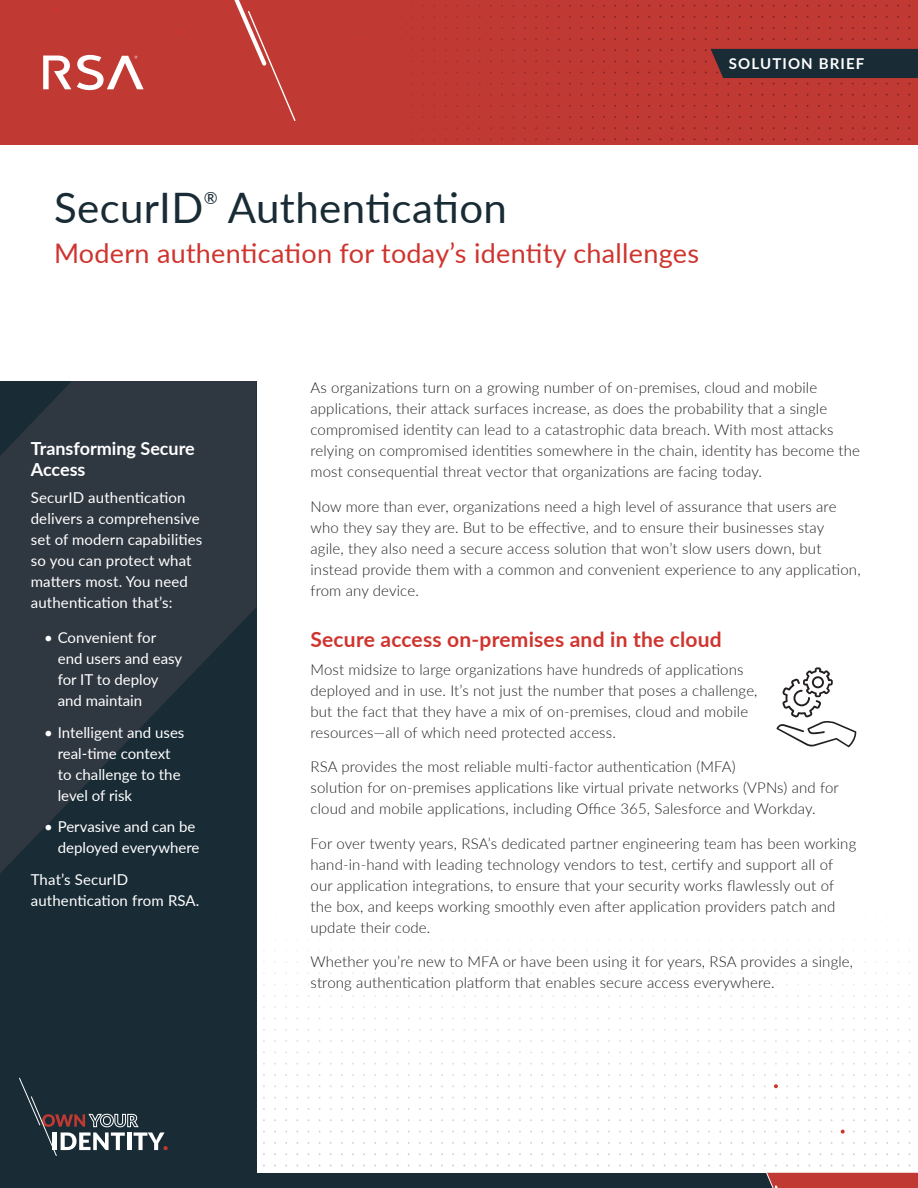
<style>
.page{position:relative;width:918px;height:1188px;background:#fff}
.page>*{position:absolute;margin:0;border:0;box-sizing:border-box;transform-origin:0 0}
.Doc_Title{font:42px "Lato";letter-spacing:.01em;color:#192b35}
.Doc_Subtitle{font:27px "Lato";letter-spacing:.01em;color:#cf342e}
.Body_Red_Subhead{font:700 21px "Lato";letter-spacing:.01em;color:#cf342e}
.Side_Bar_Title{font:700 18px/21px "Lato";color:#fff}
.Doc_Title-2{font:16.8px "Lato";color:#192b35}
.Body_Paragraph{font:300 15px/21px "Lato";letter-spacing:.01em;color:#231f20}
.Side_Bar_Copy{font:15px/21px "Lato";color:#fff}
.t1{font:700 15px "Lato";letter-spacing:.075em;color:#fff}
</style>
<div class="page">
<div style="left:0;top:1173px;width:918px;height:15px;background:#192b35"></div>
<div style="left:766px;top:1173px;width:152px;height:15px;background:#c03933"></div>
<div style="left:0;top:0;width:918px;height:145px;background:#c03933"></div>
<svg style="left:445px;top:138px;width:183px;height:2px"></svg>
<svg style="left:445px;top:127px;width:183px;height:2px"></svg>
<svg style="left:445px;top:116px;width:183px;height:2px"></svg>
<svg style="left:445px;top:105px;width:183px;height:2px"></svg>
<svg style="left:445px;top:94px;width:183px;height:2px"></svg>
<svg style="left:445px;top:83px;width:183px;height:2px"></svg>
<svg style="left:445px;top:72px;width:183px;height:1px"></svg>
<svg style="left:445px;top:60px;width:183px;height:2px"></svg>
<svg style="left:445px;top:49px;width:183px;height:2px"></svg>
<svg style="left:445px;top:38px;width:183px;height:2px"></svg>
<svg style="left:445px;top:27px;width:183px;height:2px"></svg>
<svg style="left:445px;top:16px;width:183px;height:2px"></svg>
<svg style="left:445px;top:5px;width:183px;height:2px"></svg>
<svg style="left:43px;top:55px;width:101px;height:35px"></svg>
<svg style="left:564px;top:950px;width:1px;height:216px"></svg>
<svg style="left:552px;top:950px;width:2px;height:216px"></svg>
<svg style="left:541px;top:950px;width:2px;height:216px"></svg>
<svg style="left:530px;top:950px;width:2px;height:216px"></svg>
<svg style="left:519px;top:950px;width:2px;height:216px"></svg>
<svg style="left:508px;top:950px;width:2px;height:216px"></svg>
<svg style="left:497px;top:950px;width:2px;height:216px"></svg>
<svg style="left:486px;top:950px;width:1px;height:216px"></svg>
<svg style="left:475px;top:950px;width:1px;height:216px"></svg>
<svg style="left:463px;top:950px;width:2px;height:216px"></svg>
<svg style="left:452px;top:950px;width:2px;height:216px"></svg>
<svg style="left:441px;top:950px;width:2px;height:216px"></svg>
<svg style="left:430px;top:950px;width:2px;height:216px"></svg>
<svg style="left:419px;top:950px;width:2px;height:216px"></svg>
<svg style="left:408px;top:950px;width:2px;height:216px"></svg>
<svg style="left:397px;top:950px;width:1px;height:216px"></svg>
<svg style="left:385px;top:950px;width:2px;height:216px"></svg>
<svg style="left:374px;top:950px;width:2px;height:216px"></svg>
<svg style="left:363px;top:950px;width:2px;height:216px"></svg>
<svg style="left:352px;top:950px;width:2px;height:216px"></svg>
<svg style="left:341px;top:950px;width:2px;height:216px"></svg>
<svg style="left:330px;top:950px;width:2px;height:216px"></svg>
<svg style="left:319px;top:950px;width:2px;height:216px"></svg>
<svg style="left:308px;top:950px;width:1px;height:216px"></svg>
<svg style="left:296px;top:950px;width:2px;height:216px"></svg>
<svg style="left:285px;top:950px;width:2px;height:216px"></svg>
<svg style="left:274px;top:950px;width:2px;height:216px"></svg>
<svg style="left:263px;top:950px;width:2px;height:216px"></svg>
<svg style="left:909px;top:950px;width:1px;height:216px"></svg>
<svg style="left:897px;top:950px;width:2px;height:216px"></svg>
<svg style="left:886px;top:950px;width:2px;height:216px"></svg>
<svg style="left:875px;top:950px;width:2px;height:216px"></svg>
<svg style="left:864px;top:950px;width:2px;height:216px"></svg>
<svg style="left:853px;top:950px;width:2px;height:216px"></svg>
<svg style="left:831px;top:950px;width:1px;height:216px"></svg>
<svg style="left:820px;top:950px;width:1px;height:216px"></svg>
<svg style="left:808px;top:950px;width:2px;height:216px"></svg>
<svg style="left:797px;top:950px;width:2px;height:216px"></svg>
<svg style="left:786px;top:950px;width:2px;height:216px"></svg>
<svg style="left:764px;top:950px;width:2px;height:216px"></svg>
<svg style="left:753px;top:950px;width:2px;height:216px"></svg>
<svg style="left:742px;top:950px;width:1px;height:216px"></svg>
<svg style="left:731px;top:950px;width:1px;height:216px"></svg>
<svg style="left:719px;top:950px;width:2px;height:216px"></svg>
<svg style="left:708px;top:950px;width:2px;height:216px"></svg>
<svg style="left:697px;top:950px;width:2px;height:216px"></svg>
<svg style="left:686px;top:950px;width:2px;height:216px"></svg>
<svg style="left:675px;top:950px;width:2px;height:216px"></svg>
<svg style="left:664px;top:950px;width:2px;height:216px"></svg>
<svg style="left:653px;top:950px;width:1px;height:216px"></svg>
<svg style="left:641px;top:950px;width:2px;height:216px"></svg>
<svg style="left:630px;top:950px;width:2px;height:216px"></svg>
<svg style="left:619px;top:950px;width:2px;height:216px"></svg>
<svg style="left:608px;top:950px;width:2px;height:216px"></svg>
<svg style="left:597px;top:950px;width:2px;height:216px"></svg>
<svg style="left:586px;top:950px;width:2px;height:216px"></svg>
<svg style="left:575px;top:950px;width:1px;height:216px"></svg>
<svg style="left:841px;top:950px;width:4px;height:216px"></svg>
<svg style="left:774px;top:950px;width:4px;height:216px"></svg>
<svg style="left:178px;top:30px;width:4px;height:4px"></svg>
<svg style="left:234px;top:0;width:62px;height:121px"></svg>
<svg style="left:705px;top:49px;width:213px;height:36px"></svg>
<div style="left:0;top:381px;width:256px;height:796px;background:#192b35"></div>
<svg style="left:0;top:381px;width:256px;height:492px;fill:#2f3741"></svg>
<svg style="left:19px;top:1077px;width:149px;height:79px"></svg>
<svg style="left:776px;top:667px;width:80px;height:80px"></svg>
<p class="t1" style="left:729px;top:53px;width:137px">SOLUTION BRIEF</p>
<p class="Doc_Title" style="left:54px;top:177px;width:151px">SecurID</p>
<p class="Doc_Title-2" style="left:204px;top:186px;width:15px">®</p>
<p class="Doc_Title" style="left:228px;top:177px;width:281px">Authentication</p>
<p class="Doc_Subtitle" style="left:54px;top:233px;width:647px">Modern authentication for today’s identity challenges</p>
<p class="Side_Bar_Title" style="left:31px;top:437px;width:166px">Transforming Secure<br>Access</p>
<p class="Side_Bar_Copy" style="left:31px;top:487px;width:173px">SecurID authentication delivers a comprehensive set of modern capabilities so you can protect what matters most. You need authentication that’s:</p>
<p class="Side_Bar_Copy" style="left:58px;top:626px;width:126px;text-indent:-14px">• Convenient for end users and easy for IT to deploy and maintain</p>
<p class="Side_Bar_Copy" style="left:58px;top:721px;width:128px;text-indent:-14px">• Intelligent and uses real-time context to challenge to the level of risk</p>
<p class="Side_Bar_Copy" style="left:44px;top:816px;width:157px;text-align:right">• Pervasive and can be deployed everywhere</p>
<p class="Side_Bar_Copy" style="left:31px;top:869px;width:170px">That’s SecurID authentication from RSA.</p>
<p class="Body_Paragraph" style="left:310px;top:377px;width:551px">As organizations turn on a growing number of on-premises, cloud and mobile applications, their attack surfaces increase, as does the probability that a single compromised identity can lead to a catastrophic data breach. With most attacks relying on compromised identities somewhere in the chain, identity has become the most consequential threat vector that organizations are facing today.</p>
<p class="Body_Paragraph" style="left:310px;top:495px;width:552px">Now more than ever, organizations need a high level of assurance that users are who they say they are. But to be effective, and to ensure their businesses stay agile, they also need a secure access solution that won’t slow users down, but instead provide them with a common and convenient experience to any application, from any device.</p>
<p class="Body_Red_Subhead" style="left:310px;top:624px;width:413px">Secure access on-premises and in the cloud</p>
<p class="Body_Paragraph" style="left:310px;top:658px;width:449px">Most midsize to large organizations have hundreds of applications deployed and in use. It’s not just the number that poses a challenge, but the fact that they have a mix of on-premises, cloud and mobile resources—all of which need protected access.</p>
<p class="Body_Paragraph" style="left:310px;top:756px;width:530px">RSA provides the most reliable multi-factor authentication (MFA)<br>solution for on-premises applications like virtual private networks (VPNs) and for cloud and mobile applications, including Office 365, Salesforce and Workday.</p>
<p class="Body_Paragraph" style="left:310px;top:832px;width:547px">For over twenty years, RSA’s dedicated partner engineering team has been working hand-in-hand with leading technology vendors to test, certify and support all of our application integrations, to ensure that your security works flawlessly out of the box, and keeps working smoothly even after application providers patch and update their code.</p>
<p class="Body_Paragraph" style="left:310px;top:951px;width:544px">Whether you’re new to MFA or have been using it for years, RSA provides a single, strong authentication platform that enables secure access everywhere.</p>
</div>
